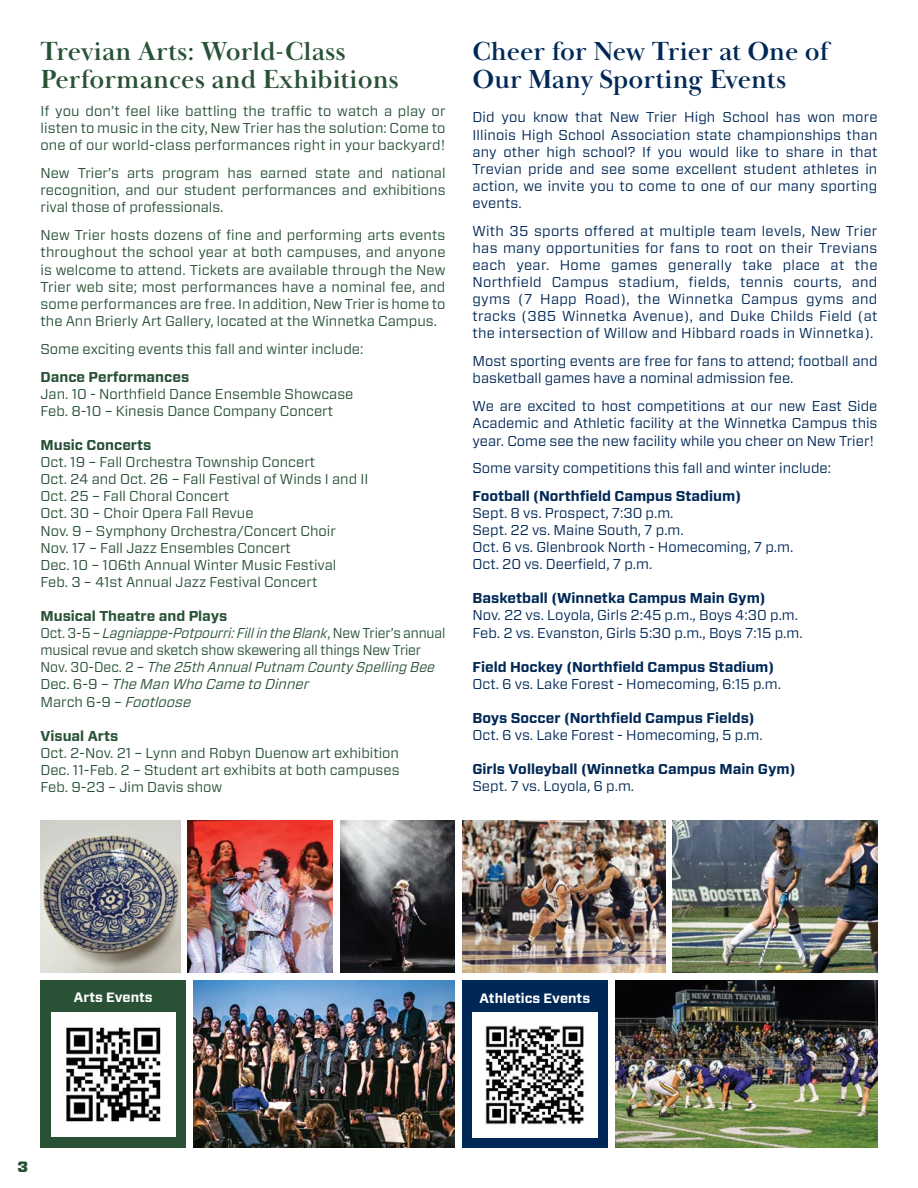
<style>
.page{position:relative;width:918px;height:1188px;background:#fff}
.page>*{position:absolute;margin:0;border:0;box-sizing:border-box;transform-origin:0 0}
.t1{font:700 27px/28.5px "Baskerville Display PT";color:#285136}
.t2{font:700 27px/28.5px "Baskerville Display PT";color:#002856}
.t3{font:900 15px "Vitesse Sans";color:#285136}
.t4{font:14.25px/17.1px "Vitesse Sans";color:#002856;text-align:justify}
.t5{font:14.25px/17.1px "Vitesse Sans";color:#285136;text-align:justify}
.t6{font:14.25px/17.1px "Vitesse Sans";color:#285136;scale:.95 1}
.t7{font:700 14.25px "Vitesse Sans";color:#002856}
.t8{font:700 14.25px "Vitesse Sans";color:#285136}
.t9{font:700 13.5px "Vitesse Sans";color:#fff}
.s1{font-weight:700}
.s2{font-style:italic}
</style>
<div class="page">
<img style="left:340px;top:821px;width:114px;height:152px">
<div style="left:40px;top:980px;width:146px;height:168px;background:#285136"></div>
<img style="left:188px;top:821px;width:145px;height:152px">
<img style="left:40px;top:821px;width:140px;height:152px">
<img style="left:194px;top:980px;width:260px;height:168px">
<img style="left:615px;top:980px;width:263px;height:168px">
<img style="left:51px;top:1012px;width:125px;height:124px">
<div style="left:462px;top:980px;width:146px;height:168px;background:#002856"></div>
<img style="left:472px;top:1012px;width:125px;height:126px">
<img style="left:462px;top:821px;width:203px;height:152px">
<img style="left:673px;top:821px;width:205px;height:152px">
<h1 class="t1" style="left:40px;top:37px;width:360px">Trevian Arts: World-Class<br>Performances and Exhibitions</h1>
<p class="t5" style="left:40px;top:102px;width:407px">If you don’t feel like battling the traffic to watch a play or listen to music in the city, New Trier has the solution: Come to one of our world-class performances right in your backyard!</p>
<p class="t5" style="left:40px;top:165px;width:407px">New Trier’s arts program has earned state and national recognition, and our student performances and exhibitions rival those of professionals.</p>
<p class="t5" style="left:40px;top:227px;width:407px">New Trier hosts dozens of fine and performing arts events throughout the school year at both campuses, and anyone is welcome to attend. Tickets are available through the New Trier web site; most performances have a nominal fee, and some performances are free. In addition, New Trier is home to the Ann Brierly Art Gallery, located at the Winnetka Campus.</p>
<p class="t5" style="left:40px;top:340px;width:324px">Some exciting events this fall and winter include:</p>
<p class="t8" style="left:40px;top:367px;width:150px">Dance Performances</p>
<p class="t5" style="left:40px;top:385px;width:314px">Jan. 10 - Northfield Dance Ensemble Showcase<br>Feb. 8-10 – Kinesis Dance Company Concert</p>
<p class="t8" style="left:40px;top:436px;width:112px">Music Concerts</p>
<p class="t5" style="left:40px;top:453px;width:329px;text-align:left">Oct. 19 – Fall Orchestra Township Concert<br>Oct. 24 and Oct. 26 – Fall Festival of Winds I and II Oct. 25 – Fall Choral Concert<br>Oct. 30 – Choir Opera Fall Revue<br>Nov. 9 – Symphony Orchestra/Concert Choir<br>Nov. 17 – Fall Jazz Ensembles Concert<br>Dec. 10 – 106th Annual Winter Music Festival<br>Feb. 3 – 41st Annual Jazz Festival Concert</p>
<p class="t6" style="left:40px;top:607px;width:428px"><span class="s1">Musical Theatre and Plays<br></span>Oct. 3-5 – <span class="s2">Lagniappe-Potpourri: Fill in the Blank</span>, New Trier’s annual musical revue and sketch show skewering all things New Trier Nov. 30-Dec. 2 – <span class="s2">The 25th Annual Putnam County Spelling Bee </span>Dec. 6-9 – <span class="s2">The Man Who Came to Dinner<br></span>March 6-9 – <span class="s2">Footloose</span></p>
<p class="t8" style="left:40px;top:726px;width:79px">Visual Arts</p>
<p class="t5" style="left:40px;top:744px;width:361px">Oct. 2-Nov. 21 – Lynn and Robyn Duenow art exhibition Dec. 11-Feb. 2 – Student art exhibits at both campuses Feb. 9-23 – Jim Davis show</p>
<h1 class="t2" style="left:472px;top:37px;width:358px">Cheer for New Trier at One of<br>Our Many Sporting Events</h1>
<p class="t4" style="left:472px;top:109px;width:407px">Did you know that New Trier High School has won more Illinois High School Association state championships than any other high school? If you would like to share in that Trevian pride and see some excellent student athletes in action, we invite you to come to one of our many sporting events.</p>
<p class="t4" style="left:472px;top:222px;width:407px">With 35 sports offered at multiple team levels, New Trier has many opportunities for fans to root on their Trevians each year. Home games generally take place at the Northfield Campus stadium, fields, tennis courts, and gyms (7 Happ Road), the Winnetka Campus gyms and tracks (385 Winnetka Avenue), and Duke Childs Field (at the intersection of Willow and Hibbard roads in Winnetka).</p>
<p class="t4" style="left:472px;top:353px;width:407px">Most sporting events are free for fans to attend; football and basketball games have a nominal admission fee.</p>
<p class="t4" style="left:472px;top:398px;width:406px">We are excited to host competitions at our new East Side Academic and Athletic facility at the Winnetka Campus this year. Come see the new facility while you cheer on New Trier!</p>
<p class="t4" style="left:472px;top:459px;width:360px">Some varsity competitions this fall and winter include:</p>
<p class="t7" style="left:472px;top:486px;width:270px">Football (Northfield Campus Stadium)</p>
<p class="t4" style="left:472px;top:504px;width:322px;text-align:left">Sept. 8 vs. Prospect, 7:30 p.m.<br>Sept. 22 vs. Maine South, 7 p.m.<br>Oct. 6 vs. Glenbrook North - Homecoming, 7 p.m.<br>Oct. 20 vs. Deerfield, 7 p.m.</p>
<p class="t7" style="left:472px;top:589px;width:295px">Basketball (Winnetka Campus Main Gym)</p>
<p class="t4" style="left:472px;top:607px;width:332px">Nov. 22 vs. Loyola, Girls 2:45 p.m., Boys 4:30 p.m.<br>Feb. 2 vs. Evanston, Girls 5:30 p.m., Boys 7:15 p.m.</p>
<p class="t7" style="left:472px;top:657px;width:303px">Field Hockey (Northfield Campus Stadium)</p>
<p class="t4" style="left:472px;top:675px;width:310px">Oct. 6 vs. Lake Forest - Homecoming, 6:15 p.m.</p>
<p class="t7" style="left:472px;top:709px;width:284px">Boys Soccer (Northfield Campus Fields)</p>
<p class="t4" style="left:472px;top:726px;width:292px">Oct. 6 vs. Lake Forest - Homecoming, 5 p.m.</p>
<p class="t7" style="left:472px;top:760px;width:324px">Girls Volleyball (Winnetka Campus Main Gym)</p>
<p class="t4" style="left:472px;top:778px;width:163px">Sept. 7 vs. Loyola, 6 p.m.</p>
<p class="t9" style="left:74px;top:989px;width:80px">Arts Events</p>
<p class="t9" style="left:480px;top:990px;width:112px">Athletics Events</p>
<p class="t3" style="left:17px;top:1156px;width:12px">3</p>
</div>
